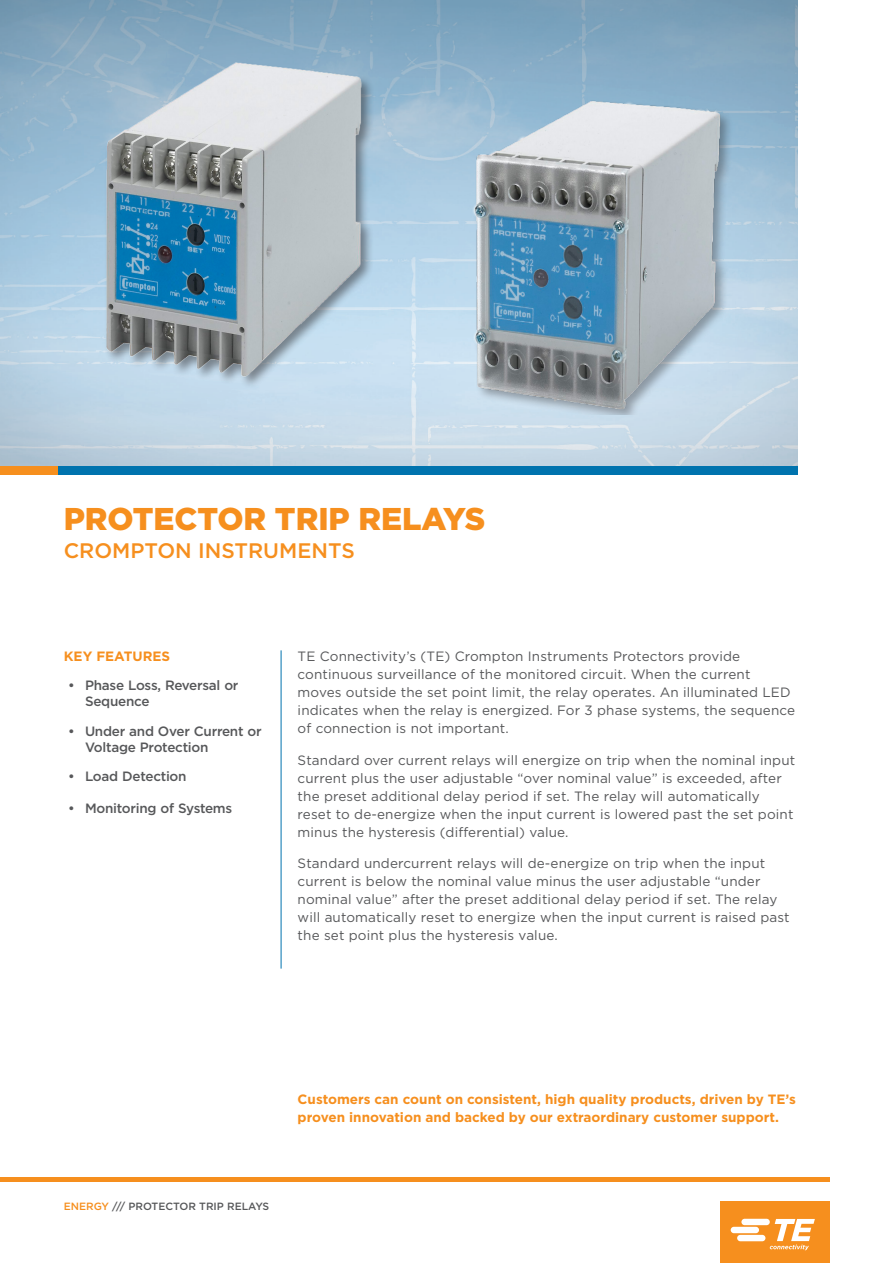
<style>
.page{position:relative;width:893px;height:1263px;background:#fff}
.page>*{position:absolute;margin:0;border:0;box-sizing:border-box;transform-origin:0 0}
.PS_Cover_2_Headline{font:900 31.5px "Gotham";color:#f68f1e}
.Cover_-_Subhead{font:500 21px "Gotham";color:#f68f1e}
.Main_Body_Copy{font:13.5px/18px "Gotham";letter-spacing:.01em;color:#57585a}
.Cover_-_Closing_Copy{font:700 13.5px/18px "Gotham";color:#f68f1e}
.t1{font:500 13.5px/16.2px "Gotham";letter-spacing:-.02em;color:#57585a}
.KEY_FEATURE__TITLE{font:700 13.5px "Gotham";color:#f68f1e}
.WP_Footer_Info{font:500 10.5px "Gotham";color:#57585a}
.s1{color:#f68f1e}
</style>
<div class="page">
<img style="left:0;top:0;width:797px;height:466px">
<hr style="left:281px;top:650px;width:1px;height:318px;background:#0073ae">
<div style="left:0;top:466px;width:58px;height:9px;background:#f68f1e"></div>
<div style="left:58px;top:466px;width:739px;height:9px;background:#0073ae"></div>
<hr style="left:0;top:1177px;width:829px;height:4px;background:#f68f1e">
<div style="left:720px;top:1201px;width:109px;height:62px;background:#f68f1e"></div>
<svg style="left:731px;top:1219px;width:84px;height:31px"></svg>
<img style="left:69px;top:40px;width:329px;height:375px">
<img style="left:404px;top:42px;width:353px;height:373px">
<p class="PS_Cover_2_Headline" style="left:64px;top:497px;width:423px">PROTECTOR TRIP RELAYS</p>
<p class="Cover_-_Subhead" style="left:64px;top:537px;width:293px">CROMPTON INSTRUMENTS</p>
<p class="KEY_FEATURE__TITLE" style="left:64px;top:647px;width:108px">KEY FEATURES</p>
<p class="Main_Body_Copy" style="left:298px;top:647px;width:499px">TE Connectivity’s (TE) Crompton Instruments Protectors provide continuous surveillance of the monitored circuit. When the current moves outside the set point limit, the relay operates. An illuminated LED indicates when the relay is energized. For 3 phase systems, the sequence of connection is not important.</p>
<p class="Main_Body_Copy" style="left:298px;top:751px;width:499px">Standard over current relays will energize on trip when the nominal input current plus the user adjustable “over nominal value” is exceeded, after the preset additional delay period if set. The relay will automatically reset to de-energize when the input current is lowered past the set point minus the hysteresis (differential) value.</p>
<p class="Main_Body_Copy" style="left:298px;top:854px;width:493px">Standard undercurrent relays will de-energize on trip when the input current is below the nominal value minus the user adjustable “under nominal value” after the preset additional delay period if set. The relay will automatically reset to energize when the input current is raised past the set point plus the hysteresis value.</p>
<p class="t1" style="left:85px;top:677px;width:155px;text-indent:-17px">• Phase Loss, Reversal or<br>Sequence</p>
<p class="t1" style="left:85px;top:722px;width:178px;text-indent:-17px">• Under and Over Current or<br>Voltage Protection</p>
<p class="t1" style="left:68px;top:768px;width:120px">• Load Detection</p>
<p class="t1" style="left:68px;top:800px;width:166px">• Monitoring of Systems</p>
<p class="Cover_-_Closing_Copy" style="left:298px;top:1090px;width:500px">Customers can count on consistent, high quality products, driven by TE’s proven innovation and backed by our extraordinary customer support.</p>
<p class="WP_Footer_Info" style="left:64px;top:1199px;width:207px"><span class="s1">ENERGY</span> /// PROTECTOR TRIP RELAYS</p>
</div>
